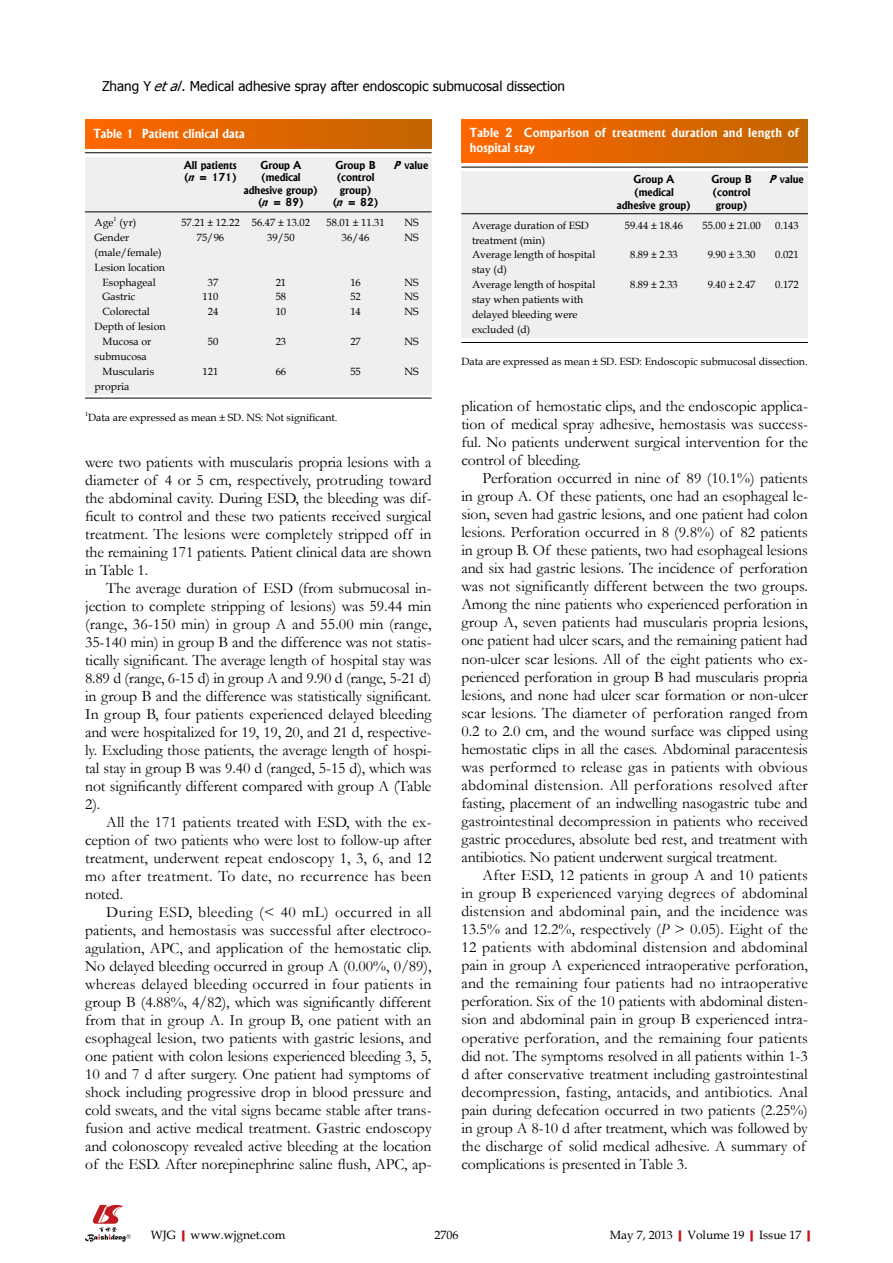
<style>
.page{position:relative;width:893px;height:1263px;background:#fff}
.page>*{position:absolute;margin:0;border:0;box-sizing:border-box;transform-origin:0 0}
.t1{font:15.75px/18px "Garamond";color:#000;text-align:justify}
.t2{font:13.5px "Tahoma";color:#000}
.t3{font:700 12px/15px "Albertus";letter-spacing:.015em;color:#fff}
.t4{font:12px "Book Antiqua";color:#000}
.t5{font:10.5px/15px "Book Antiqua";color:#000}
.t6{font:700 10.5px/12.6px "Albertus";color:#000;text-align:center}
.t7{font:6.15px "Book Antiqua";color:#000}
.s1{font-style:italic}
.s2{font-weight:700;color:#c01920}
</style>
<div class="page">
<svg style="left:85px;top:1205px;width:46px;height:37px"></svg>
<div style="left:85px;top:119px;width:347px;height:29px;background:linear-gradient(to right,#f60,#c16500)"></div>
<div style="left:85px;top:157px;width:347px;height:238px;background:#eeefef"></div>
<hr style="left:85px;top:152px;width:347px;height:1px;background:#000">
<hr style="left:85px;top:212px;width:347px;height:1px;background:#000">
<hr style="left:85px;top:398px;width:347px;height:1px;background:#000">
<div style="left:461px;top:119px;width:347px;height:44px;background:linear-gradient(to right,#f60,#c26500)"></div>
<hr style="left:461px;top:167px;width:347px;height:1px;background:#000">
<div style="left:461px;top:172px;width:347px;height:166px;background:#eeefef"></div>
<hr style="left:461px;top:213px;width:347px;height:1px;background:#000">
<hr style="left:461px;top:342px;width:347px;height:1px;background:#000">
<p class="t2" style="left:102px;top:77px;width:464px">Zhang Y <span class="s1">etal</span>. Medical adhesive spray after endoscopic submucosal dissection</p>
<p class="t3" style="left:94px;top:126px;width:153px">Table 1 Patient clinical data</p>
<p class="t6" style="left:184px;top:158px;width:54px;text-align:left">All patients (<span class="s1">n</span> = 171)</p>
<p class="t6" style="left:244px;top:158px;width:75px">Group A (medical adhesive group) (<span class="s1">n</span> = 89)</p>
<p class="t6" style="left:333px;top:158px;width:47px">Group B (control group) (<span class="s1">n</span> = 82)</p>
<p class="t6" style="left:393px;top:158px;width:36px"><span class="s1">P</span> value</p>
<p class="t5" style="left:95px;top:215px;width:21px">Age</p>
<p class="t7" style="left:114px;top:215px;width:5px">1</p>
<p class="t5" style="left:119px;top:215px;width:18px">(yr)</p>
<p class="t5" style="left:181px;top:215px;width:130px">57.21 ± 12.22 56.47 ± 13.02</p>
<p class="t5" style="left:326px;top:215px;width:60px">58.01 ± 11.31</p>
<p class="t5" style="left:404px;top:215px;width:16px">NS</p>
<p class="t5" style="left:95px;top:230px;width:69px">Gender (male/female)</p>
<p class="t5" style="left:197px;top:230px;width:29px">75/96</p>
<p class="t5" style="left:267px;top:230px;width:29px">39/50</p>
<p class="t5" style="left:342px;top:230px;width:29px">36/46</p>
<p class="t5" style="left:404px;top:230px;width:16px">NS</p>
<p class="t5" style="left:95px;top:260px;width:72px;text-align:center">Lesion location<br>Esophageal</p>
<p class="t5" style="left:208px;top:274px;width:12px">37</p>
<p class="t5" style="left:276px;top:274px;width:12px">21</p>
<p class="t5" style="left:350px;top:274px;width:12px">16</p>
<p class="t5" style="left:404px;top:274px;width:16px">NS</p>
<p class="t5" style="left:102px;top:289px;width:35px">Gastric</p>
<p class="t5" style="left:203px;top:289px;width:17px">110</p>
<p class="t5" style="left:276px;top:289px;width:12px">58</p>
<p class="t5" style="left:350px;top:289px;width:12px">52</p>
<p class="t5" style="left:404px;top:289px;width:16px">NS</p>
<p class="t5" style="left:102px;top:304px;width:49px">Colorectal</p>
<p class="t5" style="left:208px;top:304px;width:12px">24</p>
<p class="t5" style="left:276px;top:304px;width:12px">10</p>
<p class="t5" style="left:350px;top:304px;width:12px">14</p>
<p class="t5" style="left:404px;top:304px;width:16px">NS</p>
<p class="t5" style="left:95px;top:319px;width:72px">Depth of lesion</p>
<p class="t5" style="left:102px;top:333px;width:50px">Mucosa or</p>
<p class="t5" style="left:95px;top:348px;width:54px">submucosa</p>
<p class="t5" style="left:208px;top:333px;width:12px">50</p>
<p class="t5" style="left:276px;top:333px;width:12px">23</p>
<p class="t5" style="left:350px;top:333px;width:12px">27</p>
<p class="t5" style="left:404px;top:333px;width:16px">NS</p>
<p class="t5" style="left:95px;top:363px;width:61px;text-indent:8px">Muscularis propria</p>
<p class="t5" style="left:203px;top:363px;width:17px">121</p>
<p class="t5" style="left:276px;top:363px;width:12px">66</p>
<p class="t5" style="left:350px;top:363px;width:12px">55</p>
<p class="t5" style="left:404px;top:363px;width:16px">NS</p>
<p class="t7" style="left:85px;top:409px;width:5px">1</p>
<p class="t5" style="left:88px;top:409px;width:251px">Data are expressed as mean ± SD. NS: Not significant.</p>
<p class="t1" style="left:85px;top:453px;width:348px">were two patients with muscularis propria lesions with a diameter of 4 or 5 cm, respectively, protruding toward the abdominal cavity. During ESD, the bleeding was dif&shy;ficult to control and these two patients received surgical treatment. The lesions were completely stripped off in the remaining 171 patients. Patient clinical data are shown in Table 1.</p>
<p class="t1" style="left:85px;top:579px;width:348px;text-indent:21px">The average duration of ESD (from submucosal in&shy;jection to complete stripping of lesions) was 59.44 min (range, 36-150 min) in group A and 55.00 min (range, 35-140 min) in group B and the difference was not statis&shy;tically significant. The average length of hospital stay was 8.89 d (range, 6-15 d) in group A and 9.90 d (range, 5-21 d) in group B and the difference was statistically significant.<br>In group B, four patients experienced delayed bleeding and were hospitalized for 19, 19, 20, and 21 d, respective&shy;ly. Excluding those patients, the average length of hospi&shy;tal stay in group B was 9.40 d (ranged, 5-15 d), which was not significantly different compared with group A (Table 2).</p>
<p class="t1" style="left:85px;top:813px;width:348px;text-indent:21px">All the 171 patients treated with ESD, with the ex&shy;ception of two patients who were lost to follow-up after treatment, underwent repeat endoscopy 1, 3, 6, and 12 mo after treatment. To date, no recurrence has been noted.</p>
<p class="t1" style="left:85px;top:903px;width:348px;text-align:left;text-indent:21px">During ESD, bleeding (&lt; 40 mL) occurred in all patients, and hemostasis was successful after electroco&shy;agulation, APC, and application of the hemostatic clip.<br>No delayed bleeding occurred in group A (0.00%, 0/89), whereas delayed bleeding occurred in four patients in group B (4.88%, 4/82), which was significantly different from that in group A. In group B, one patient with an esophageal lesion, two patients with gastric lesions, and one patient with colon lesions experienced bleeding 3, 5, 10 and 7 d after surgery. One patient had symptoms of shock including progressive drop in blood pressure and cold sweats, and the vital signs became stable after trans&shy;fusion and active medical treatment. Gastric endoscopy and colonoscopy revealed active bleeding at the location of the ESD. After norepinephrine saline flush, APC, ap-</p>
<p class="t3" style="left:470px;top:125px;width:331px">Table 2 Comparison of treatment duration and length of hospital stay</p>
<p class="t6" style="left:617px;top:173px;width:75px">Group A (medical adhesive group)</p>
<p class="t6" style="left:712px;top:173px;width:42px;text-align:justify">Group B (control group)</p>
<p class="t6" style="left:769px;top:173px;width:36px"><span class="s1">P</span> value</p>
<p class="t5" style="left:472px;top:217px;width:119px">Average duration of ESD treatment (min)</p>
<p class="t5" style="left:625px;top:217px;width:60px">59.44 ± 18.46</p>
<p class="t5" style="left:702px;top:217px;width:60px">55.00 ± 21.00</p>
<p class="t5" style="left:775px;top:217px;width:25px">0.143</p>
<p class="t5" style="left:472px;top:247px;width:125px">Average length of hospital stay (d)</p>
<p class="t5" style="left:630px;top:247px;width:49px">8.89 ± 2.33</p>
<p class="t5" style="left:708px;top:247px;width:49px">9.90 ± 3.30</p>
<p class="t5" style="left:775px;top:247px;width:25px">0.021</p>
<p class="t5" style="left:472px;top:277px;width:125px">Average length of hospital stay when patients with delayed bleeding were excluded (d)</p>
<p class="t5" style="left:630px;top:277px;width:49px">8.89 ± 2.33</p>
<p class="t5" style="left:708px;top:277px;width:49px">9.40 ± 2.47</p>
<p class="t5" style="left:775px;top:277px;width:25px">0.172</p>
<p class="t5" style="left:461px;top:353px;width:348px">Data are expressed as mean ± SD. ESD: Endoscopic submucosal dissection.</p>
<p class="t1" style="left:461px;top:396px;width:348px">plication of hemostatic clips, and the endoscopic applica&shy;tion of medical spray adhesive, hemostasis was success&shy;ful. No patients underwent surgical intervention for the control of bleeding.</p>
<p class="t1" style="left:461px;top:469px;width:348px;text-indent:21px">Perforation occurred in nine of 89 (10.1%) patients in group A. Of these patients, one had an esophageal le&shy;sion, seven had gastric lesions, and one patient had colon lesions. Perforation occurred in 8 (9.8%) of 82 patients in group B. Of these patients, two had esophageal lesions and six had gastric lesions. The incidence of perforation was not significantly different between the two groups.<br>Among the nine patients who experienced perforation in group A, seven patients had muscularis propria lesions, one patient had ulcer scars, and the remaining patient had non-ulcer scar lesions. All of the eight patients who ex&shy;perienced perforation in group B had muscularis propria lesions, and none had ulcer scar formation or non-ulcer scar lesions. The diameter of perforation ranged from 0.2 to 2.0 cm, and the wound surface was clipped using hemostatic clips in all the cases. Abdominal paracentesis was performed to release gas in patients with obvious abdominal distension. All perforations resolved after fasting, placement of an indwelling nasogastric tube and gastrointestinal decompression in patients who received gastric procedures, absolute bed rest, and treatment with antibiotics. No patient underwent surgical treatment.</p>
<p class="t1" style="left:461px;top:866px;width:348px;text-align:left;text-indent:21px">After ESD, 12 patients in group A and 10 patients in group B experienced varying degrees of abdominal distension and abdominal pain, and the incidence was 13.5% and 12.2%, respectively (<span class="s1">P</span> &gt; 0.05). Eight of the 12 patients with abdominal distension and abdominal pain in group A experienced intraoperative perforation, and the remaining four patients had no intraoperative perforation. Six of the 10 patients with abdominal disten&shy;sion and abdominal pain in group B experienced intra&shy;operative perforation, and the remaining four patients did not. The symptoms resolved in all patients within 1-3 d after conservative treatment including gastrointestinal decompression, fasting, antacids, and antibiotics. Anal pain during defecation occurred in two patients (2.25%) in group A 8-10 d after treatment, which was followed by the discharge of solid medical adhesive. A summary of complications is presented in Table 3.</p>
<p class="t4" style="left:151px;top:1226px;width:136px">WJG<span class="s2">|</span>www.wjgnet.com</p>
<p class="t4" style="left:434px;top:1226px;width:25px">2706</p>
<p class="t4" style="left:610px;top:1226px;width:208px">May 7, 2013<span class="s2">|</span>Volume 19<span class="s2">|</span>Issue 17<span class="s2">|</span></p>
</div>
